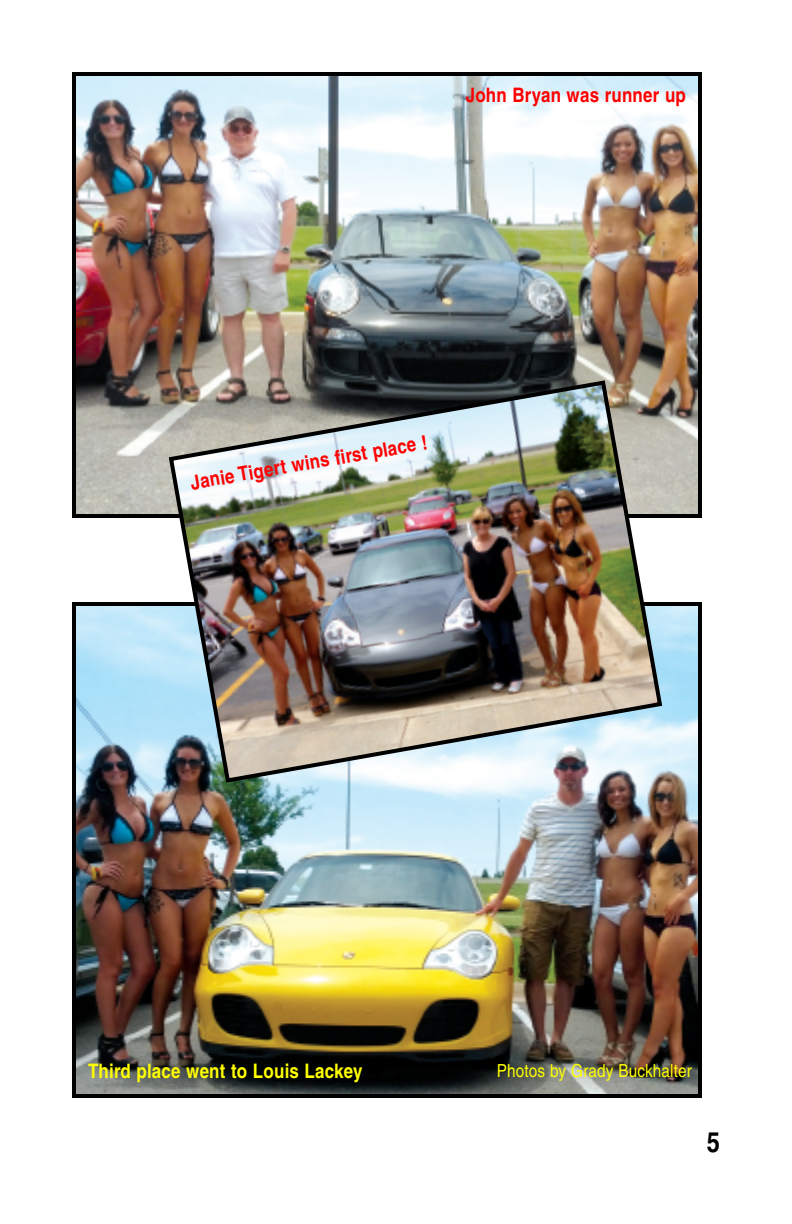
<style>
.page{position:relative;width:792px;height:1224px;background:#fff}
.page>*{position:absolute;margin:0;border:0;box-sizing:border-box;transform-origin:0 0}
.t1{font:700 28px "Helvetica";color:#000;scale:.85 1}
.t2{font:700 20px "Helvetica";letter-spacing:.01em;color:#f00;scale:.85 1}
.t3{font:700 20px "Helvetica";letter-spacing:.01em;color:#ff0;scale:.85 1}
.t4{font:18px "Helvetica";letter-spacing:.01em;color:#ff0;scale:.85 1}
</style>
<div class="page">
<img style="left:77px;top:77px;width:620px;height:436px">
<div style="left:72px;top:72px;width:630px;height:446px;border:4px solid #000"></div>
<img style="left:77px;top:607px;width:620px;height:486px">
<div style="left:72px;top:602px;width:630px;height:496px;border:4px solid #000"></div>
<img style="left:166px;top:378px;width:499px;height:407px">
<p class="t2" style="left:466px;top:87px;width:261px">John Bryan was runner up</p>
<p class="t2" style="left:189px;top:475px;width:284px;rotate:-10deg">Janie Tigert wins first place !</p>
<p class="t3" style="left:88px;top:1063px;width:325px">Third place went to Louis Lackey</p>
<p class="t4" style="left:497px;top:1064px;width:231px">Photos by Grady Buckhalter</p>
<h1 class="t1" style="left:707px;top:1131px;width:17px">5</h1>
</div>
